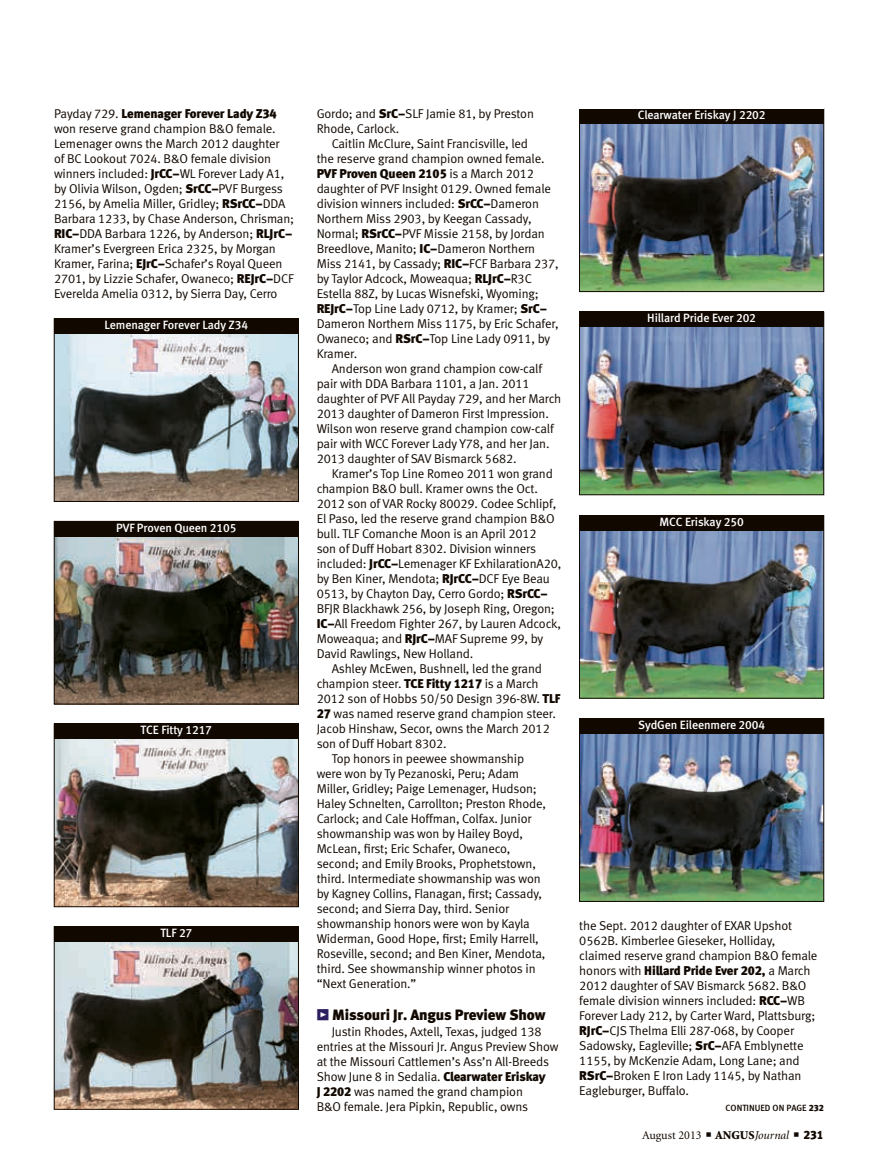
<style>
.page{position:relative;width:878px;height:1168px;background:#fff}
.page>*{position:absolute;margin:0;border:0;box-sizing:border-box;transform-origin:0 0}
.Test_heading{font:15px "Meta Black LF";letter-spacing:-.01em;color:#110800}
.Test_copy{font:12.75px/15px "Meta Normal LF";letter-spacing:-.01em;color:#110800}
.White_animal_name{font:12px "Meta Medium LF";letter-spacing:-.01em;color:#fff}
.t1{font:12px "Minion";color:#110800}
.t2{font:9px "Meta Medium LF";color:#110800}
.s1{font-family:"Meta Black LF"}
.s2{font-family:"Meta Black Caps Expert";color:#2c1e5f}
.s3{font-weight:900}
.s4{font-style:italic}
</style>
<div class="page">
<img style="left:56px;top:941px;width:240px;height:166px">
<div style="left:54px;top:926px;width:244px;height:15px;background:#110800"></div>
<img style="left:56px;top:536px;width:240px;height:166px">
<div style="left:54px;top:521px;width:244px;height:183px;border:1px solid #110800"></div>
<div style="left:54px;top:521px;width:244px;height:15px;background:#110800"></div>
<img style="left:581px;top:327px;width:241px;height:166px">
<div style="left:579px;top:312px;width:245px;height:183px;border:1px solid #110800"></div>
<div style="left:579px;top:312px;width:245px;height:15px;background:#110800"></div>
<img style="left:581px;top:733px;width:241px;height:166px">
<div style="left:579px;top:718px;width:245px;height:183px;border:1px solid #110800"></div>
<div style="left:579px;top:718px;width:245px;height:15px;background:#110800"></div>
<img style="left:581px;top:124px;width:241px;height:166px">
<div style="left:579px;top:109px;width:245px;height:183px;border:1px solid #110800"></div>
<div style="left:579px;top:109px;width:245px;height:15px;background:#110800"></div>
<img style="left:581px;top:530px;width:241px;height:166px">
<div style="left:579px;top:515px;width:245px;height:183px;border:1px solid #110800"></div>
<div style="left:579px;top:515px;width:245px;height:15px;background:#110800"></div>
<img style="left:56px;top:739px;width:240px;height:166px">
<div style="left:54px;top:724px;width:244px;height:183px;border:1px solid #110800"></div>
<div style="left:54px;top:724px;width:244px;height:15px;background:#110800"></div>
<img style="left:56px;top:334px;width:240px;height:166px">
<div style="left:54px;top:319px;width:244px;height:183px;border:1px solid #110800"></div>
<div style="left:54px;top:319px;width:244px;height:15px;background:#110800"></div>
<p class="Test_copy" style="left:54px;top:106px;width:242px">Payday 729. <span class="s1">Lemenager Forever Lady Z34 </span>won reserve grand champion B&amp;O female.<br>Lemenager owns the March 2012 daughter<br>of BC Lookout 7024. B&amp;O female division winners included: <span class="s1">JrCC–</span>WL Forever Lady A1, by Olivia Wilson, Ogden; <span class="s1">SrCC–</span>PVF Burgess 2156, by Amelia Miller, Gridley; <span class="s1">RSrCC–</span>DDA Barbara 1233, by Chase Anderson, Chrisman; <span class="s1">RIC–</span>DDA Barbara 1226, by Anderson; <span class="s1">RLJrC– </span>Kramer’s Evergreen Erica 2325, by Morgan Kramer, Farina; <span class="s1">EJrC–</span>Schafer’s Royal Queen 2701, by Lizzie Schafer, Owaneco; <span class="s1">REJrC–</span>DCF Everelda Amelia 0312, by Sierra Day, Cerro</p>
<p class="Test_copy" style="left:316px;top:106px;width:219px">Gordo; and <span class="s1">SrC–</span>SLF Jamie 81, by Preston<br>Rhode, Carlock.</p>
<p class="Test_copy" style="left:316px;top:136px;width:243px;text-indent:15px">Caitlin McClure, Saint Francisville, led<br>the reserve grand champion owned female.<br><span class="s1">PVF Proven Queen 2105</span> is a March 2012 daughter of PVF Insight 0129. Owned female division winners included: <span class="s1">SrCC–</span>Dameron Northern Miss 2903, by Keegan Cassady, Normal; <span class="s1">RSrCC–</span>PVF Missie 2158, by Jordan Breedlove, Manito; <span class="s1">IC–</span>Dameron Northern Miss 2141, by Cassady; <span class="s1">RIC–</span>FCF Barbara 237, by Taylor Adcock, Moweaqua; <span class="s1">RLJrC–</span>R3C Estella 88Z, by Lucas Wisnefski, Wyoming; <span class="s1">REJrC–</span>Top Line Lady 0712, by Kramer; <span class="s1">SrC– </span>Dameron Northern Miss 1175, by Eric Schafer, Owaneco; and <span class="s1">RSrC–</span>Top Line Lady 0911, by Kramer.</p>
<p class="Test_copy" style="left:316px;top:361px;width:246px;text-indent:15px">Anderson won grand champion cow-calf pair with DDA Barbara 1101, a Jan. 2011 daughter of PVF All Payday 729, and her March 2013 daughter of Dameron First Impression.<br>Wilson won reserve grand champion cow-calf pair with WCC Forever Lady Y78, and her Jan.<br>2013 daughter of SAV Bismarck 5682.</p>
<p class="Test_copy" style="left:316px;top:466px;width:246px;text-indent:15px">Kramer’s Top Line Romeo 2011 won grand champion B&amp;O bull. Kramer owns the Oct.<br>2012 son of VAR Rocky 80029. Codee Schlipf, El Paso, led the reserve grand champion B&amp;O bull. TLF Comanche Moon is an April 2012<br>son of Duff Hobart 8302. Division winners included: <span class="s1">JrCC–</span>Lemenager KF ExhilarationA20, by Ben Kiner, Mendota; <span class="s1">RJrCC–</span>DCF Eye Beau 0513, by Chayton Day, Cerro Gordo; <span class="s1">RSrCC– </span>BFJR Blackhawk 256, by Joseph Ring, Oregon; <span class="s1">IC–</span>All Freedom Fighter 267, by Lauren Adcock, Moweaqua; and <span class="s1">RJrC–</span>MAF Supreme 99, by David Rawlings, New Holland.</p>
<p class="Test_copy" style="left:316px;top:661px;width:245px;text-indent:15px">Ashley McEwen, Bushnell, led the grand champion steer. <span class="s1">TCE Fitty 1217</span> is a March 2012 son of Hobbs 50/50 Design 396-8W. <span class="s1">TLF 27</span> was named reserve grand champion steer.<br>Jacob Hinshaw, Secor, owns the March 2012 son of Duff Hobart 8302.</p>
<p class="Test_copy" style="left:316px;top:751px;width:231px;text-indent:15px">Top honors in peewee showmanship were won by Ty Pezanoski, Peru; Adam Miller, Gridley; Paige Lemenager, Hudson; Haley Schnelten, Carrollton; Preston Rhode, Carlock; and Cale Hoffman, Colfax. Junior showmanship was won by Hailey Boyd, McLean, first; Eric Schafer, Owaneco, second; and Emily Brooks, Prophetstown, third. Intermediate showmanship was won by Kagney Collins, Flanagan, first; Cassady, second; and Sierra Day, third. Senior showmanship honors were won by Kayla Widerman, Good Hope, first; Emily Harrell, Roseville, second; and Ben Kiner, Mendota, third. See showmanship winner photos in “Next Generation.”</p>
<p class="Test_heading" style="left:316px;top:1005px;width:230px"><span class="s2">z</span> Missouri Jr. Angus Preview Show</p>
<p class="Test_copy" style="left:316px;top:1024px;width:243px;text-indent:15px">Justin Rhodes, Axtell, Texas, judged 138 entries at the Missouri Jr. Angus Preview Show at the Missouri Cattlemen’s Ass’n All-Breeds Show June 8 in Sedalia. <span class="s1">Clearwater Eriskay<br>J 2202</span> was named the grand champion<br>B&amp;O female. Jera Pipkin, Republic, owns</p>
<p class="White_animal_name" style="left:104px;top:318px;width:145px">Lemenager Forever Lady Z34</p>
<p class="White_animal_name" style="left:116px;top:520px;width:122px">PVF Proven Queen 2105</p>
<p class="White_animal_name" style="left:141px;top:723px;width:73px">TCE Fitty 1217</p>
<p class="White_animal_name" style="left:160px;top:926px;width:33px">TLF 27</p>
<p class="White_animal_name" style="left:637px;top:108px;width:129px">Clearwater Eriskay J 2202</p>
<p class="White_animal_name" style="left:647px;top:311px;width:110px">Hillard Pride Ever 202</p>
<p class="White_animal_name" style="left:659px;top:515px;width:86px">MCC Eriskay 250</p>
<p class="White_animal_name" style="left:638px;top:718px;width:128px">SydGen Eileenmere 2004</p>
<p class="Test_copy" style="left:579px;top:917px;width:240px">the Sept. 2012 daughter of EXAR Upshot 0562B. Kimberlee Gieseker, Holliday, claimed reserve grand champion B&amp;O female honors with <span class="s1">Hillard Pride Ever 202,</span> a March 2012 daughter of SAV Bismarck 5682. B&amp;O female division winners included: <span class="s1">RCC–</span>WB Forever Lady 212, by Carter Ward, Plattsburg; <span class="s1">RJrC–</span>CJS Thelma Elli 287-068, by Cooper Sadowsky, Eagleville; <span class="s1">SrC–</span>AFA Emblynette 1155, by McKenzie Adam, Long Lane; and <span class="s1">RSrC–</span>Broken E Iron Lady 1145, by Nathan Eagleburger, Buffalo.</p>
<p class="t2" style="left:725px;top:1103px;width:100px">CONTINUED ON PAGE <span class="s1">232</span></p>
<p class="t1" style="left:642px;top:1129px;width:183px">August 2013 ■ <span class="s3">ANGUS</span><span class="s4">Journal</span> ■ <span class="s1">231</span></p>
</div>
